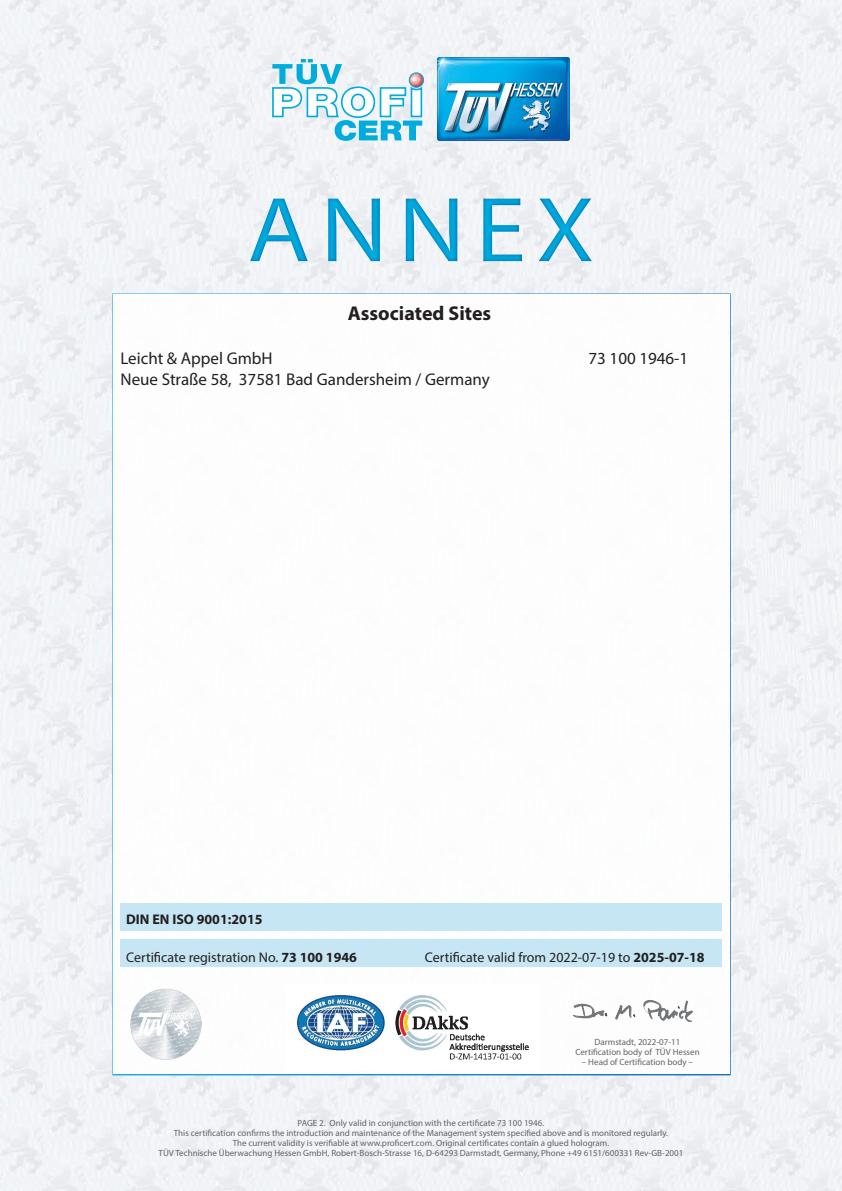
<style>
.page{position:relative;width:842px;height:1191px;background:#fff}
.page>*{position:absolute;margin:0;border:0;box-sizing:border-box;transform-origin:0 0}
.t1{font:93px "Myriad Pro";letter-spacing:.1em;color:#00acdd;scale:1.1 1}
.t2{font:700 20px "Myriad Pro";color:#231f20}
.t3{font:17px "Myriad Pro";color:#231f20}
.t4{font:14px "Myriad Pro";color:#231f20}
.t5{font:700 14px "Myriad Pro";color:#231f20}
.t6{font:9px/10px "Myriad Pro";color:#636366;text-align:center}
.s1{font-weight:700}
</style>
<div class="page">
<img style="left:0;top:0;width:842px;height:1191px">
<img style="left:437px;top:57px;width:132px;height:83px">
<svg style="left:272px;top:59px;width:152px;height:82px"></svg>
<div style="left:112px;top:293px;width:619px;height:782px;background:#fff;border:2px solid #fff"></div>
<div style="left:120px;top:938px;width:602px;height:28px;background:#c1e4f4"></div>
<div style="left:121px;top:903px;width:601px;height:27px;background:#c1e4f4"></div>
<img style="left:296px;top:995px;width:233px;height:65px">
<img style="left:749px;top:894px;width:78px;height:55px">
<img style="left:736px;top:784px;width:97px;height:40px">
<img style="left:737px;top:670px;width:95px;height:34px">
<img style="left:738px;top:565px;width:93px;height:35px">
<img style="left:737px;top:468px;width:91px;height:35px">
<img style="left:621px;top:1103px;width:100px;height:53px">
<img style="left:572px;top:1000px;width:121px;height:22px">
<div style="left:0;top:172px;width:842px;height:114px;background:#006bb6;opacity:.75"></div>
<img style="left:130px;top:988px;width:71px;height:71px">
<img style="left:728px;top:1001px;width:114px;height:44px">
<h1 class="t1" style="left:247px;top:173px;width:317px">ANNEX</h1>
<h2 class="t2" style="left:348px;top:300px;width:145px">Associated Sites</h2>
<h3 class="t3" style="left:120px;top:348px;width:154px">Leicht &amp; Appel GmbH</h3>
<h3 class="t3" style="left:589px;top:348px;width:101px">73 100 1946-1</h3>
<h3 class="t3" style="left:120px;top:368px;width:371px">Neue Straße 58, 37581 Bad Gandersheim / Germany</h3>
<h3 class="t5" style="left:126px;top:910px;width:138px">DIN EN ISO 9001:2015</h3>
<h3 class="t4" style="left:126px;top:948px;width:232px">Certificate registration No. <span class="s1">73 100 1946</span></h3>
<h3 class="t4" style="left:425px;top:948px;width:281px">Certificate valid from 2022-07-19 to <span class="s1">2025-07-18</span></h3>
<p class="t6" style="left:575px;top:1037px;width:126px">Darmstadt, 2022-07-11<br>Certification body of TÜV Hessen</p>
<p class="t6" style="left:582px;top:1057px;width:113px">– Head of Certification body –</p>
<p class="t6" style="left:159px;top:1118px;width:526px">PAGE 2. Only valid in conjunction with the certificate 73 100 1946.<br>This certification confirms the introduction and maintenance of the Management system specified above and is monitored regularly.<br>The current validity is verifiable at www.proficert.com. Original certificates contain a glued hologram.<br>TÜV Technische Überwachung Hessen GmbH, Robert-Bosch-Strasse 16, D-64293 Darmstadt, Germany, Phone +49 6151/600331 Rev-GB-2001</p>
</div>
